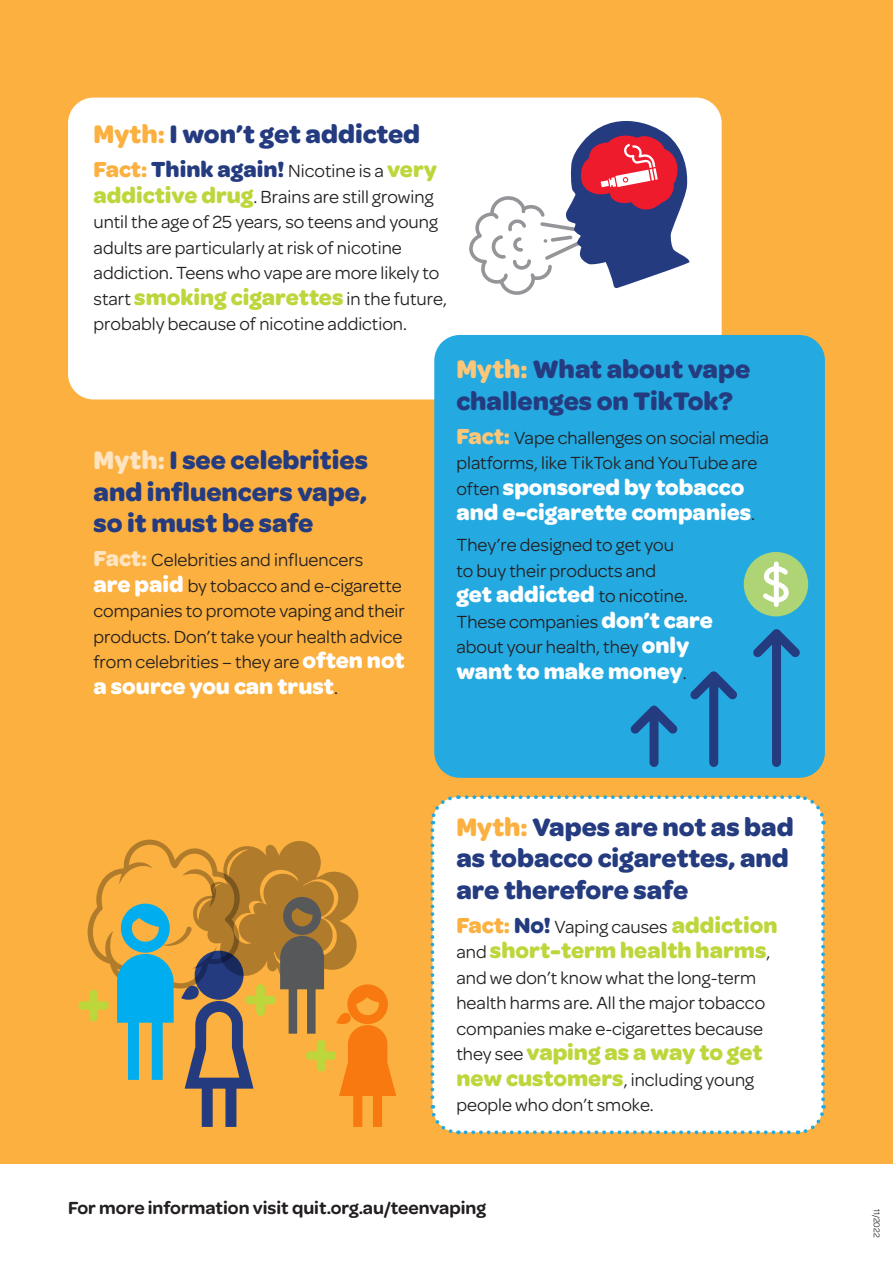
<style>
.page{position:relative;width:893px;height:1263px;background:#fff}
.page>*{position:absolute;margin:0;border:0;box-sizing:border-box;transform-origin:0 0}
.HEADING_1{font:700 27px/31.5px "Omnes";color:#243b80}
.BODY_COPY{font:700 23.25px/25.5px "Omnes";color:#fff}
.BODY_COPY-2{font:700 23.25px "Omnes";color:#bdd63c}
.BODY_COPY-3{font:700 23.25px "Omnes";color:#243b80}
.BODY_COPY-4{font:18.75px/25.5px "Omnes";color:#231f20}
.BODY_COPY-5{font:600 18.75px "Omnes";color:#231f20}
.BODY_COPY-6{font:9px "Omnes";color:#231f20}
.s1{color:#fbb03f}
.s2{font-weight:400;font-size:18.75px;color:#231f20}
.s3{color:#bdd63c}
.s4{font-weight:700;font-size:23.25px;color:#bdd63c}
.s5{color:#fee4c0}
.s6{font-weight:700;font-size:23.25px;color:#fee4c0}
.s7{font-weight:700;font-size:23.25px;color:#fff}
.s8{color:#fdc678}
.s9{font-weight:700;font-size:23.25px;color:#fdc678}
.s10{font-weight:700;font-size:23.25px;color:#fbb03f}
.s11{font-weight:700;font-size:23.25px;color:#243b80}
</style>
<div class="page">
<div style="left:0;top:596px;width:893px;height:567px;background:#fbb03f"></div>
<div style="left:0;top:0;width:893px;height:596px;background:#fbb03f"></div>
<div style="left:68px;top:98px;width:654px;height:301px;background:#fff;border-radius:26px"></div>
<div style="left:432px;top:797px;width:391px;height:335px;background:#fff;border-radius:26px"></div>
<svg style="left:430px;top:830px;width:29px;height:305px"></svg>
<svg style="left:465px;top:1105px;width:361px;height:30px"></svg>
<svg style="left:797px;top:795px;width:29px;height:304px"></svg>
<svg style="left:430px;top:795px;width:360px;height:29px"></svg>
<div style="left:434px;top:335px;width:391px;height:443px;background:#24aae1;border-radius:26px"></div>
<svg style="left:469px;top:121px;width:221px;height:174px"></svg>
<svg style="left:630px;top:706px;width:47px;height:61px"></svg>
<svg style="left:690px;top:671px;width:47px;height:96px"></svg>
<svg style="left:753px;top:629px;width:47px;height:138px"></svg>
<svg style="left:78px;top:839px;width:318px;height:288px"></svg>
<div style="left:744px;top:552px;width:64px;height:64px;background:#aed475;border-radius:50%"></div>
<svg style="left:763px;top:561px;width:26px;height:46px"></svg>
<p class="HEADING_1" style="left:94px;top:117px;width:328px"><span class="s1">Myth:</span> I won’t get addicted</p>
<p class="BODY_COPY-3" style="left:94px;top:152px;width:345px"><span class="s1">Fact:</span> Think again! <span class="s2">Nicotine is a</span> <span class="s3">very</span></p>
<p class="BODY_COPY-4" style="left:94px;top:183px;width:355px"><span class="s4">addictive drug</span>. Brains are still growing until the age of 25 years, so teens and young adults are particularly at risk of nicotine addiction. Teens who vape are more likely to start <span class="s4">smoking cigarettes</span> in the future, probably because of nicotine addiction.</p>
<p class="HEADING_1" style="left:94px;top:443px;width:276px;text-align:justify"><span class="s5">Myth:</span> I see celebrities and influencers vape, so it must be safe</p>
<p class="BODY_COPY-4" style="left:94px;top:546px;width:313px"><span class="s6">Fact:</span> Celebrities and influencers <span class="s7">are paid</span> by tobacco and e-cigarette companies to promote vaping and their products. Don’t take your health advice from celebrities – they are <span class="s7">often not</span></p>
<p class="BODY_COPY" style="left:94px;top:672px;width:246px">a source you can trust<span class="s2">.</span></p>
<p class="HEADING_1" style="left:456px;top:352px;width:295px"><span class="s8">Myth:</span> What about vape challenges on TikTok?</p>
<p class="BODY_COPY-4" style="left:456px;top:424px;width:314px"><span class="s9">Fact:</span> Vape challenges on social media platforms, like TikTok and YouTube are</p>
<p class="BODY_COPY" style="left:456px;top:473px;width:300px"><span class="s2">often</span> sponsored by tobacco and e-cigarette companies<span class="s2">.</span></p>
<p class="BODY_COPY-4" style="left:456px;top:531px;width:219px">They’re designed to get you to buy their products and</p>
<p class="BODY_COPY" style="left:456px;top:581px;width:233px">get addicted <span class="s2">to nicotine.</span></p>
<p class="BODY_COPY-4" style="left:456px;top:608px;width:258px">These companies <span class="s7">don’t care </span>about your health, they <span class="s7">only</span></p>
<p class="BODY_COPY" style="left:456px;top:657px;width:232px">want to make money<span class="s2">.</span></p>
<p class="HEADING_1" style="left:456px;top:809px;width:339px"><span class="s1">Myth:</span> Vapes are not as bad as tobacco cigarettes, and are therefore safe</p>
<p class="BODY_COPY-4" style="left:456px;top:912px;width:323px"><span class="s10">Fact:</span> <span class="s11">No!</span> Vaping causes <span class="s4">addiction</span></p>
<p class="BODY_COPY-2" style="left:456px;top:933px;width:315px"><span class="s2">and</span> short-term health harms<span class="s2">,</span></p>
<p class="BODY_COPY-4" style="left:456px;top:963px;width:310px">and we don’t know what the long-term health harms are. All the major tobacco companies make e-cigarettes because</p>
<p class="BODY_COPY-2" style="left:456px;top:1035px;width:308px"><span class="s2">they see</span> vaping as a way to get</p>
<p class="BODY_COPY-4" style="left:456px;top:1065px;width:299px"><span class="s4">new customers</span>, including young people who don’t smoke.</p>
<p class="BODY_COPY-5" style="left:68px;top:1194px;width:420px">For more information visit quit.org.au/teenvaping</p>
<p class="BODY_COPY-6" style="left:883px;top:1208px;width:30px;rotate:90deg">11/2022</p>
</div>
